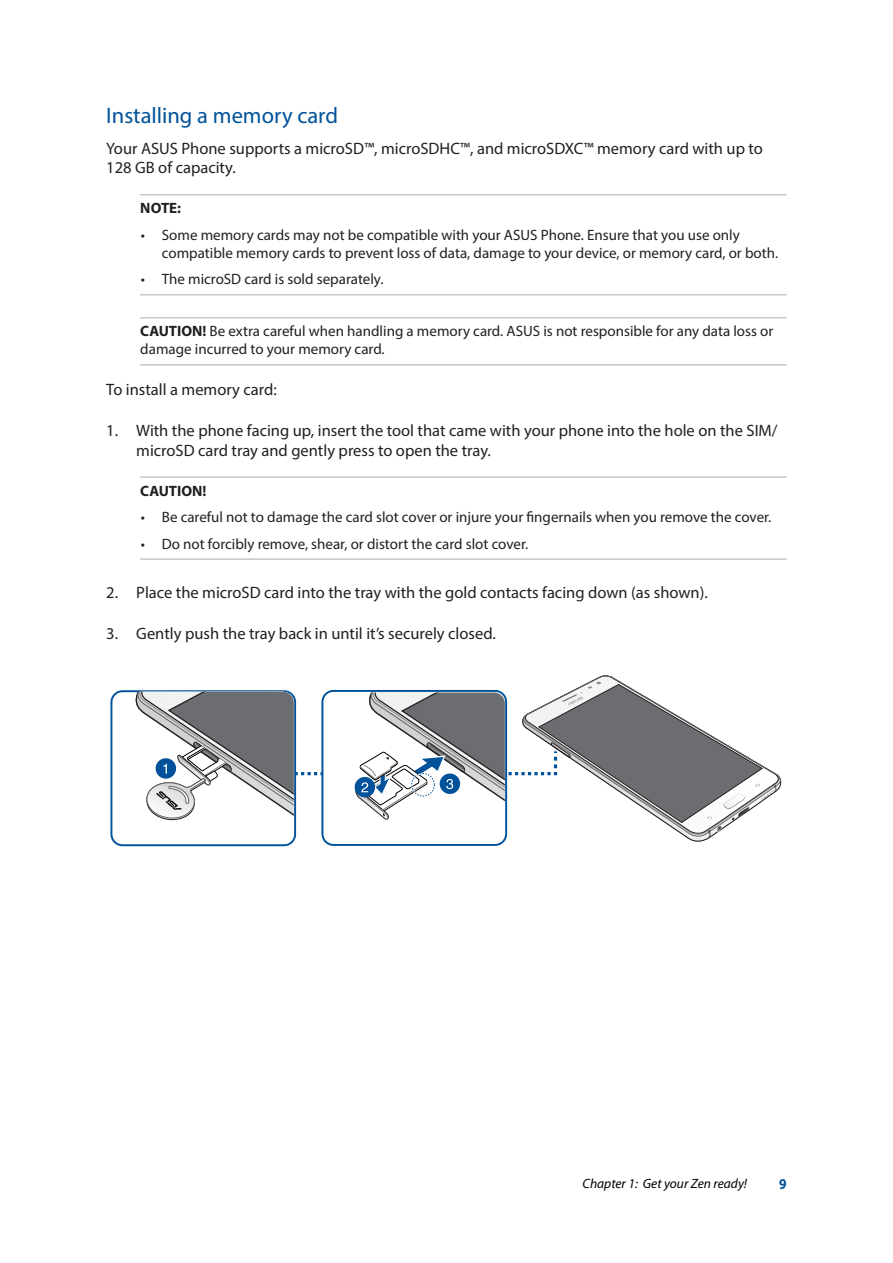
<style>
.page{position:relative;width:893px;height:1263px;background:#fff}
.page>*{position:absolute;margin:0;border:0;box-sizing:border-box;transform-origin:0 0}
.Heading_1{font:22.5px "Myriad Pro";color:#01529a}
.List{font:16.5px/19.8px "Myriad Pro";color:#231f20}
.Body_Text{font:16.5px/19.8px "Myriad Pro";color:#231f20}
.Message_List_2{font:15px/18px "Myriad Pro";color:#231f20}
.Message{font:15px/18px "Myriad Pro";color:#231f20}
.Message_List_3{font:15px "Myriad Pro";color:#231f20}
.Message_List_1{font:700 15px "Myriad Pro";color:#231f20}
.Page_No__Right{font:700 15px "Myriad Pro";color:#01529a;scale:.9 1}
.t1{font:italic 13.5px "Myriad Pro";color:#000}
.s1{font-weight:700}
</style>
<div class="page">
<hr style="left:140px;top:194px;width:647px;height:1px;background:#a8a9ad">
<hr style="left:140px;top:294px;width:647px;height:1px;background:#a8a9ad">
<hr style="left:140px;top:317px;width:647px;height:1px;background:#a8a9ad">
<hr style="left:140px;top:364px;width:647px;height:1px;background:#a8a9ad">
<hr style="left:140px;top:477px;width:647px;height:1px;background:#a8a9ad">
<hr style="left:140px;top:559px;width:647px;height:1px;background:#a8a9ad">
<svg style="left:135px;top:675px;width:647px;height:172px"></svg>
<p class="Heading_1" style="left:106px;top:102px;width:233px">Installing a memory card</p>
<p class="Body_Text" style="left:106px;top:138px;width:658px">Your ASUS Phone supports a microSD™, microSDHC™, and microSDXC™ memory card with up to<br>128 GB of capacity.</p>
<p class="Message_List_1" style="left:140px;top:198px;width:42px">NOTE:</p>
<p class="Message_List_2" style="left:162px;top:225px;width:618px;text-indent:-21px">• Some memory cards may not be compatible with your ASUS Phone. Ensure that you use only compatible memory cards to prevent loss of data, damage to your device, or memory card, or both.</p>
<p class="Message_List_3" style="left:141px;top:270px;width:244px">• The microSD card is sold separately.</p>
<p class="Message" style="left:140px;top:322px;width:635px"><span class="s1">CAUTION!</span> Be extra careful when handling a memory card. ASUS is not responsible for any data loss or damage incurred to your memory card.</p>
<p class="Body_Text" style="left:106px;top:379px;width:172px">To install a memory card:</p>
<p class="List" style="left:136px;top:420px;width:643px;text-indent:-30px">1. With the phone facing up, insert the tool that came with your phone into the hole on the SIM/ microSD card tray and gently press to open the tray.</p>
<p class="Message_List_1" style="left:140px;top:481px;width:68px">CAUTION!</p>
<p class="Message_List_2" style="left:141px;top:508px;width:632px">• Be careful not to damage the card slot cover or injure your fingernails when you remove the cover.</p>
<p class="Message_List_3" style="left:141px;top:534px;width:389px">• Do not forcibly remove, shear, or distort the card slot cover.</p>
<p class="List" style="left:106px;top:582px;width:603px">2. Place the microSD card into the tray with the gold contacts facing down (as shown).</p>
<p class="List" style="left:106px;top:623px;width:391px">3. Gently push the tray back in until it’s securely closed.</p>
<p class="t1" style="left:582px;top:1175px;width:166px">Chapter 1: Get your Zen ready!</p>
<p class="Page_No__Right" style="left:779px;top:1174px;width:10px">9</p>
</div>
